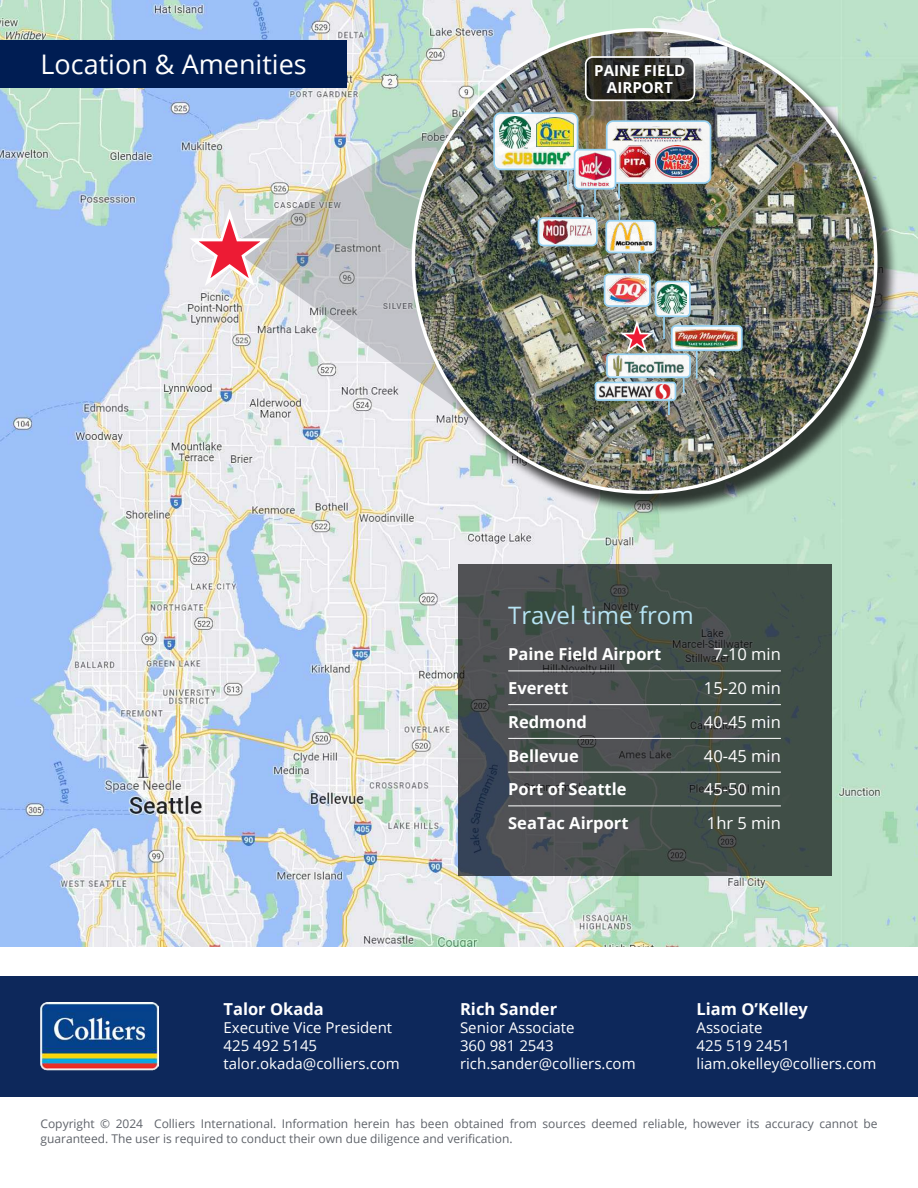
<style>
.page{position:relative;width:918px;height:1188px;background:#fff}
.page>*{position:absolute;margin:0;border:0;box-sizing:border-box;transform-origin:0 0}
.t1{font:27px "Open Sans";color:#fff}
.t2{font:24px "Open Sans";color:#b7e4f4}
.t3{font:700 16.5px "Open Sans";color:#fff}
.t4{font:16.5px "Open Sans";color:#fff}
.t5{font:700 15.15px/16.8px "Open Sans";color:#fff;text-align:center}
.t6{font:15px/18px "Open Sans";color:#fff}
.t7{font:12px/15px "Open Sans";color:#5f636a}
</style>
<div class="page">
<img style="left:0;top:0;width:918px;height:947px">
<div style="left:0;top:40px;width:347px;height:48px;background:#001d53"></div>
<svg style="left:228px;top:107px;width:187px;height:314px;background:#d1d5d3"></svg>
<div style="left:415px;top:31px;width:483px;height:484px;background:#000;opacity:.75"></div>
<img style="left:413px;top:30px;width:463px;height:462px;border-radius:231px">
<svg style="left:185px;top:210px;width:89px;height:80px;background:#e5c2c5"></svg>
<svg style="left:617px;top:321px;width:39px;height:32px"></svg>
<svg style="left:586px;top:57px;width:108px;height:43px;background:#272722"></svg>
<div style="left:585px;top:56px;width:110px;height:45px;border:2px solid #fff;border-radius:7px"></div>
<hr style="left:567px;top:170px;width:2px;height:20px;background:#96d1f2">
<svg style="left:582px;top:205px;width:1px;height:12px"></svg>
<svg style="left:638px;top:261px;width:2px;height:12px"></svg>
<svg style="left:619px;top:205px;width:1px;height:15px"></svg>
<svg style="left:618px;top:184px;width:2px;height:14px"></svg>
<hr style="left:594px;top:173px;width:2px;height:30px;background:#96d1f2">
<svg style="left:683px;top:378px;width:2px;height:15px"></svg>
<hr style="left:696px;top:350px;width:2px;height:29px;background:#96d1f2">
<hr style="left:663px;top:316px;width:2px;height:23px;background:#96d1f2">
<svg style="left:668px;top:401px;width:2px;height:14px"></svg>
<div style="left:607px;top:354px;width:83px;height:23px;background:#f8f8f7;border-radius:4px"></div>
<img style="left:613px;top:356px;width:71px;height:19px">
<div style="left:606px;top:353px;width:85px;height:25px;border:2px solid #96d1f2;border-radius:4px"></div>
<div style="left:595px;top:382px;width:80px;height:18px;background:#f6f6f5;border-radius:3px"></div>
<img style="left:599px;top:385px;width:73px;height:13px">
<div style="left:595px;top:382px;width:81px;height:19px;border:2px solid #96d1f2;border-radius:3px"></div>
<img style="left:607px;top:276px;width:41px;height:28px">
<div style="left:604px;top:273px;width:47px;height:34px;border:2px solid #96d1f2;border-radius:5px"></div>
<img style="left:608px;top:221px;width:48px;height:31px">
<div style="left:605px;top:220px;width:51px;height:33px;border:2px solid #96d1f2;border-radius:4px"></div>
<svg style="left:494px;top:113px;width:84px;height:56px"></svg>
<div style="left:493px;top:112px;width:85px;height:58px;border:2px solid #96d1f2;border-radius:6px"></div>
<svg style="left:607px;top:121px;width:104px;height:62px;fill:#f5f6f5"></svg>
<div style="left:606px;top:120px;width:105px;height:64px;border:2px solid #96d1f2;border-radius:6px"></div>
<svg style="left:538px;top:218px;width:59px;height:28px"></svg>
<img style="left:544px;top:221px;width:50px;height:22px">
<div style="left:538px;top:217px;width:60px;height:29px;border:2px solid #96d1f2;border-radius:5px"></div>
<img style="left:536px;top:118px;width:38px;height:29px">
<img style="left:499px;top:151px;width:74px;height:15px">
<img style="left:500px;top:117px;width:31px;height:31px">
<div style="left:656px;top:282px;width:34px;height:34px;background:#f6f7f6;border-radius:4px"></div>
<img style="left:658px;top:284px;width:29px;height:30px">
<div style="left:655px;top:281px;width:36px;height:36px;border:2px solid #96d1f2;border-radius:4px"></div>
<div style="left:672px;top:326px;width:70px;height:24px;background:linear-gradient(to right,#f8f8f7,#f5f6f5);border-radius:4px"></div>
<img style="left:676px;top:329px;width:61px;height:19px">
<div style="left:671px;top:325px;width:72px;height:26px;border:2px solid #96d1f2;border-radius:4px"></div>
<img style="left:612px;top:127px;width:93px;height:16px">
<img style="left:620px;top:146px;width:31px;height:31px">
<img style="left:577px;top:152px;width:36px;height:35px">
<div style="left:574px;top:149px;width:42px;height:41px;border:2px solid #96d1f2;border-radius:4px"></div>
<img style="left:655px;top:146px;width:44px;height:31px">
<svg style="left:458px;top:565px;width:373px;height:311px;background:#454e4c"></svg>
<hr style="left:508px;top:671px;width:172px;height:1px;background:#fff">
<hr style="left:680px;top:671px;width:101px;height:1px;background:#fff">
<hr style="left:508px;top:704px;width:172px;height:1px;background:#fff">
<hr style="left:680px;top:704px;width:101px;height:1px;background:#fff">
<hr style="left:508px;top:738px;width:172px;height:1px;background:#fff">
<hr style="left:680px;top:738px;width:101px;height:1px;background:#fff">
<hr style="left:508px;top:772px;width:172px;height:1px;background:#fff">
<hr style="left:680px;top:772px;width:101px;height:1px;background:#fff">
<hr style="left:508px;top:806px;width:172px;height:1px;background:#fff">
<hr style="left:680px;top:806px;width:101px;height:1px;background:#fff">
<div style="left:0;top:976px;width:918px;height:121px;background:#0d285b"></div>
<img style="left:40px;top:1003px;width:119px;height:67px">
<h1 class="t1" style="left:40px;top:45px;width:268px">Location &amp; Amenities</h1>
<p class="t5" style="left:594px;top:62px;width:93px">PAINE FIELD<br>AIRPORT</p>
<h2 class="t2" style="left:508px;top:599px;width:187px">Travel time from</h2>
<h3 class="t3" style="left:508px;top:643px;width:155px">Paine Field Airport</h3>
<h3 class="t4" style="left:713px;top:643px;width:69px">7-10 min</h3>
<h3 class="t3" style="left:508px;top:676px;width:61px">Everett</h3>
<h3 class="t4" style="left:704px;top:677px;width:79px">15-20 min</h3>
<h3 class="t3" style="left:508px;top:710px;width:80px">Redmond</h3>
<h3 class="t4" style="left:704px;top:711px;width:79px">40-45 min</h3>
<h3 class="t3" style="left:508px;top:744px;width:72px">Bellevue</h3>
<h3 class="t4" style="left:704px;top:744px;width:79px">40-45 min</h3>
<h3 class="t3" style="left:508px;top:778px;width:120px">Port of Seattle</h3>
<h3 class="t4" style="left:704px;top:778px;width:79px">45-50 min</h3>
<h3 class="t3" style="left:508px;top:811px;width:122px">SeaTac Airport</h3>
<h3 class="t4" style="left:707px;top:812px;width:75px">1hr 5 min</h3>
<h3 class="t3" style="left:224px;top:998px;width:102px">Talor Okada</h3>
<p class="t6" style="left:224px;top:1018px;width:178px">Executive Vice President<br>425 492 5145 talor.okada@colliers.com</p>
<h3 class="t3" style="left:460px;top:998px;width:99px">Rich Sander</h3>
<p class="t6" style="left:460px;top:1018px;width:177px">Senior Associate<br>360 981 2543 rich.sander@colliers.com</p>
<h3 class="t3" style="left:697px;top:998px;width:113px">Liam O’Kelley</h3>
<p class="t6" style="left:697px;top:1018px;width:181px">Associate<br>425 519 2451 liam.okelley@colliers.com</p>
<p class="t7" style="left:40px;top:1116px;width:839px">Copyright © 2024 Colliers International. Information herein has been obtained from sources deemed reliable, however its accuracy cannot be guaranteed. The user is required to conduct their own due diligence and verification.</p>
</div>
